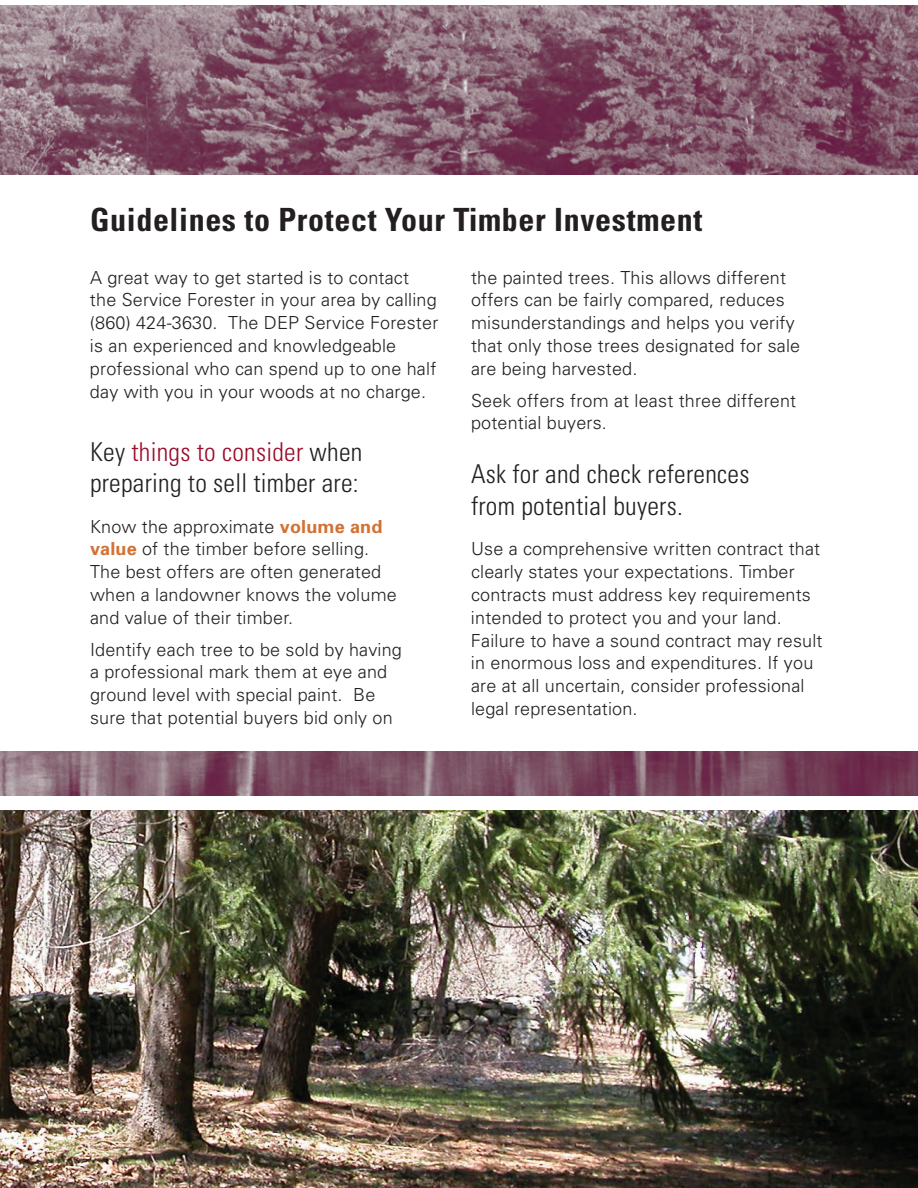
<style>
.page{position:relative;width:918px;height:1188px;background:#fff}
.page>*{position:absolute;margin:0;border:0;box-sizing:border-box;transform-origin:0 0}
.t1{font:700 condensed 32px "Univers";letter-spacing:.02em;color:#231f20}
.t2{font:300 condensed 26px/31.2px "Univers";letter-spacing:.01em;color:#231f20}
.t3{font:300 18px/22.8px "Univers";letter-spacing:.01em;color:#231f20}
.s1{color:#9b0c2a}
.s2{font-weight:700;color:#d37133}
</style>
<div class="page">
<img style="left:0;top:6px;width:918px;height:790px">
<div style="left:0;top:175px;width:918px;height:576px;background:#fff"></div>
<img style="left:0;top:810px;width:918px;height:378px">
<h1 class="t1" style="left:90px;top:200px;width:614px">Guidelines to Protect Your Timber Investment</h1>
<p class="t3" style="left:90px;top:266px;width:350px">A great way to get started is to contact the Service Forester in your area by calling (860) 424-3630. The DEP Service Forester is an experienced and knowledgeable professional who can spend up to one half day with you in your woods at no charge.</p>
<h2 class="t2" style="left:90px;top:436px;width:274px">Key <span class="s1">things to consider</span> when preparing to sell timber are:</h2>
<p class="t3" style="left:90px;top:515px;width:308px">Know the approximate <span class="s2">volume and value</span> of the timber before selling.<br>The best offers are often generated when a landowner knows the volume and value of their timber.</p>
<p class="t3" style="left:90px;top:638px;width:313px">Identify each tree to be sold by having a professional mark them at eye and ground level with special paint. Be sure that potential buyers bid only on</p>
<p class="t3" style="left:471px;top:266px;width:331px">the painted trees. This allows different offers can be fairly compared, reduces misunderstandings and helps you verify that only those trees designated for sale are being harvested.</p>
<p class="t3" style="left:471px;top:389px;width:327px">Seek offers from at least three different potential buyers.</p>
<h2 class="t2" style="left:471px;top:459px;width:280px">Ask for and check references from potential buyers.</h2>
<p class="t3" style="left:471px;top:538px;width:353px">Use a comprehensive written contract that clearly states your expectations. Timber contracts must address key requirements intended to protect you and your land.<br>Failure to have a sound contract may result in enormous loss and expenditures. If you are at all uncertain, consider professional legal representation.</p>
</div>
